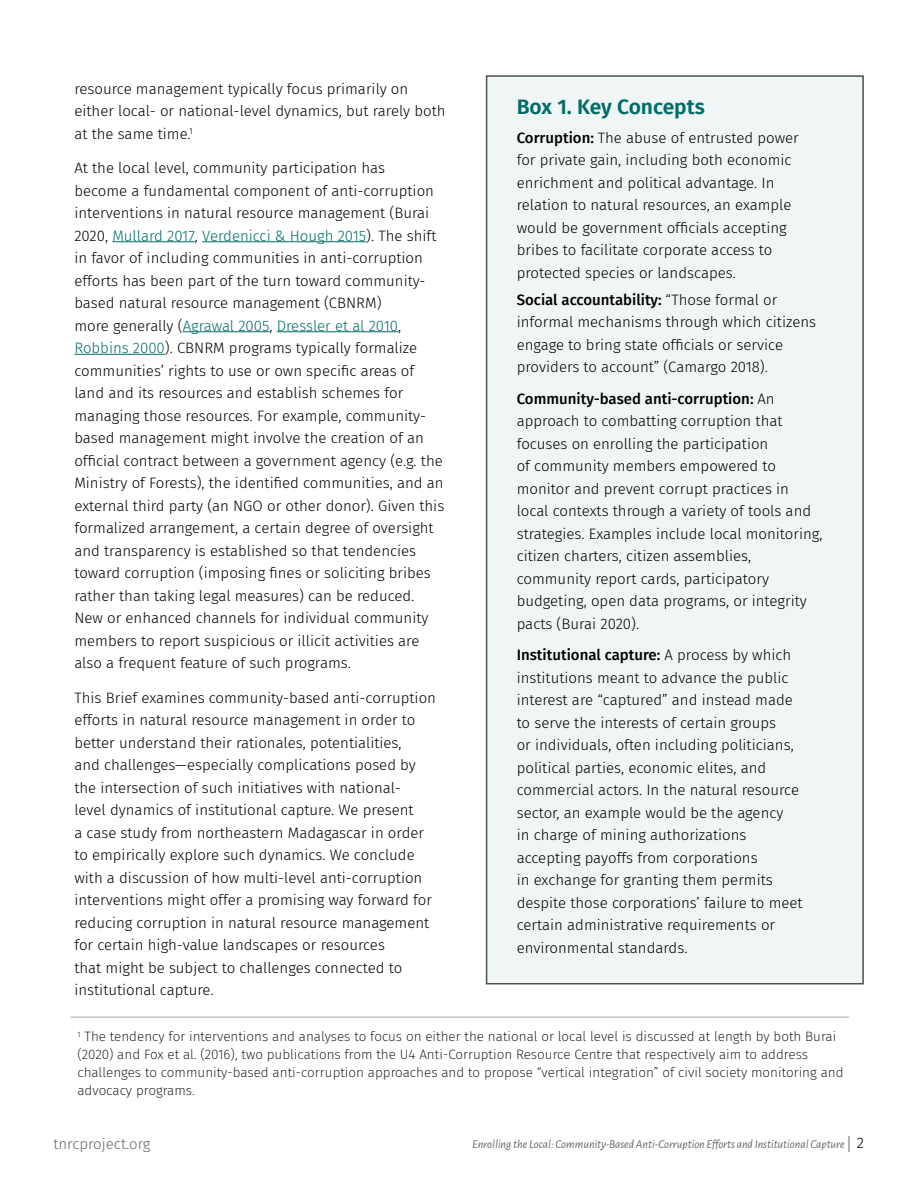
<style>
.page{position:relative;width:918px;height:1188px;background:#fff}
.page>*{position:absolute;margin:0;border:0;box-sizing:border-box;transform-origin:0 0}
.t1{font:600 21px "Fira Sans";color:#006c67}
.t2{font:300 15px/22.5px "Fira Sans";color:#000}
.t3{font:200 13.5px/18px "Fira Sans";color:#000}
.t4{font:italic 12px "Alegreya Sans";color:#646464}
.s1{color:#006c67}
.s2{font-weight:500}
.s3{font-style:normal;font-size:15px}
.s4{font-family:"Fira Sans";font-weight:300;font-style:normal;font-size:15px;color:#000}
</style>
<div class="page">
<hr style="left:112px;top:241px;width:83px;height:1px;background:#006c67">
<hr style="left:202px;top:241px;width:164px;height:1px;background:#006c67">
<hr style="left:183px;top:331px;width:86px;height:1px;background:#006c67">
<hr style="left:277px;top:331px;width:121px;height:1px;background:#006c67">
<hr style="left:74px;top:354px;width:91px;height:1px;background:#006c67">
<div style="left:486px;top:75px;width:378px;height:909px;background:#eff6f5;border:2px solid #4e4e4e"></div>
<hr style="left:71px;top:1017px;width:778px;height:1px;background:#a7a7a7">
<p class="t2" style="left:74px;top:77px;width:373px">resource management typically focus primarily on either local- or national-level dynamics, but rarely both at the same time.<sup>1</sup></p>
<p class="t2" style="left:74px;top:157px;width:371px">At the local level, community participation has<br>become a fundamental component of anti-corruption interventions in natural resource management (Burai 2020, <span class="s1">Mullard 2017</span>, <span class="s1">Verdenicci &amp; Hough 2015</span>). The shift in favor of including communities in anti-corruption efforts has been part of the turn toward community&shy;based natural resource management (CBNRM)<br>more generally (<span class="s1">Agrawal 2005</span>, <span class="s1">Dressler et al 2010</span>, <span class="s1">Robbins 2000</span>). CBNRM programs typically formalize communities’ rights to use or own specific areas of land and its resources and establish schemes for managing those resources. For example, community&shy;based management might involve the creation of an official contract between a government agency (e.g. the Ministry of Forests), the identified communities, and an external third party (an NGO or other donor). Given this formalized arrangement, a certain degree of oversight and transparency is established so that tendencies toward corruption (imposing fines or soliciting bribes rather than taking legal measures) can be reduced.<br>New or enhanced channels for individual community members to report suspicious or illicit activities are also a frequent feature of such programs.</p>
<p class="t2" style="left:74px;top:686px;width:363px">This Brief examines community-based anti-corruption efforts in natural resource management in order to better understand their rationales, potentialities,<br>and challenges—especially complications posed by the intersection of such initiatives with national&shy;level dynamics of institutional capture. We present<br>a case study from northeastern Madagascar in order to empirically explore such dynamics. We conclude with a discussion of how multi-level anti-corruption interventions might offer a promising way forward for reducing corruption in natural resource management for certain high-value landscapes or resources<br>that might be subject to challenges connected to institutional capture.</p>
<h1 class="t1" style="left:517px;top:90px;width:190px">Box 1. Key Concepts</h1>
<p class="t2" style="left:517px;top:126px;width:284px"><span class="s2">Corruption:</span> The abuse of entrusted power for private gain, including both economic enrichment and political advantage. In relation to natural resources, an example would be government officials accepting bribes to facilitate corporate access to protected species or landscapes.</p>
<p class="t2" style="left:517px;top:288px;width:301px"><span class="s2">Social accountability:</span> “Those formal or informal mechanisms through which citizens engage to bring state officials or service providers to account” (Camargo 2018).</p>
<p class="t2" style="left:517px;top:387px;width:307px"><span class="s2">Community-based anti-corruption:</span> An approach to combatting corruption that focuses on enrolling the participation<br>of community members empowered to monitor and prevent corrupt practices in local contexts through a variety of tools and strategies. Examples include local monitoring, citizen charters, citizen assemblies, community report cards, participatory budgeting, open data programs, or integrity pacts (Burai 2020).</p>
<p class="t2" style="left:517px;top:644px;width:287px"><span class="s2">Institutional capture:</span> A process by which institutions meant to advance the public interest are “captured” and instead made to serve the interests of certain groups<br>or individuals, often including politicians, political parties, economic elites, and commercial actors. In the natural resource sector, an example would be the agency<br>in charge of mining authorizations accepting payoffs from corporations<br>in exchange for granting them permits despite those corporations’ failure to meet certain administrative requirements or environmental standards.</p>
<p class="t3" style="left:77px;top:1027px;width:768px"><sup>1</sup> The tendency for interventions and analyses to focus on either the national or local level is discussed at length by both Burai (2020) and Fox et al. (2016), two publications from the U4 Anti-Corruption Resource Centre that respectively aim to address challenges to community-based anti-corruption approaches and to propose “vertical integration” of civil society monitoring and advocacy programs.</p>
<p class="t2" style="left:53px;top:1132px;width:99px">tnrcproject.org</p>
<p class="t4" style="left:472px;top:1136px;width:393px">Enrolling the Local: Community-Based Anti-Corruption Efforts and Institutional Capture <span class="s3">|</span> <span class="s4">2</span></p>
</div>
